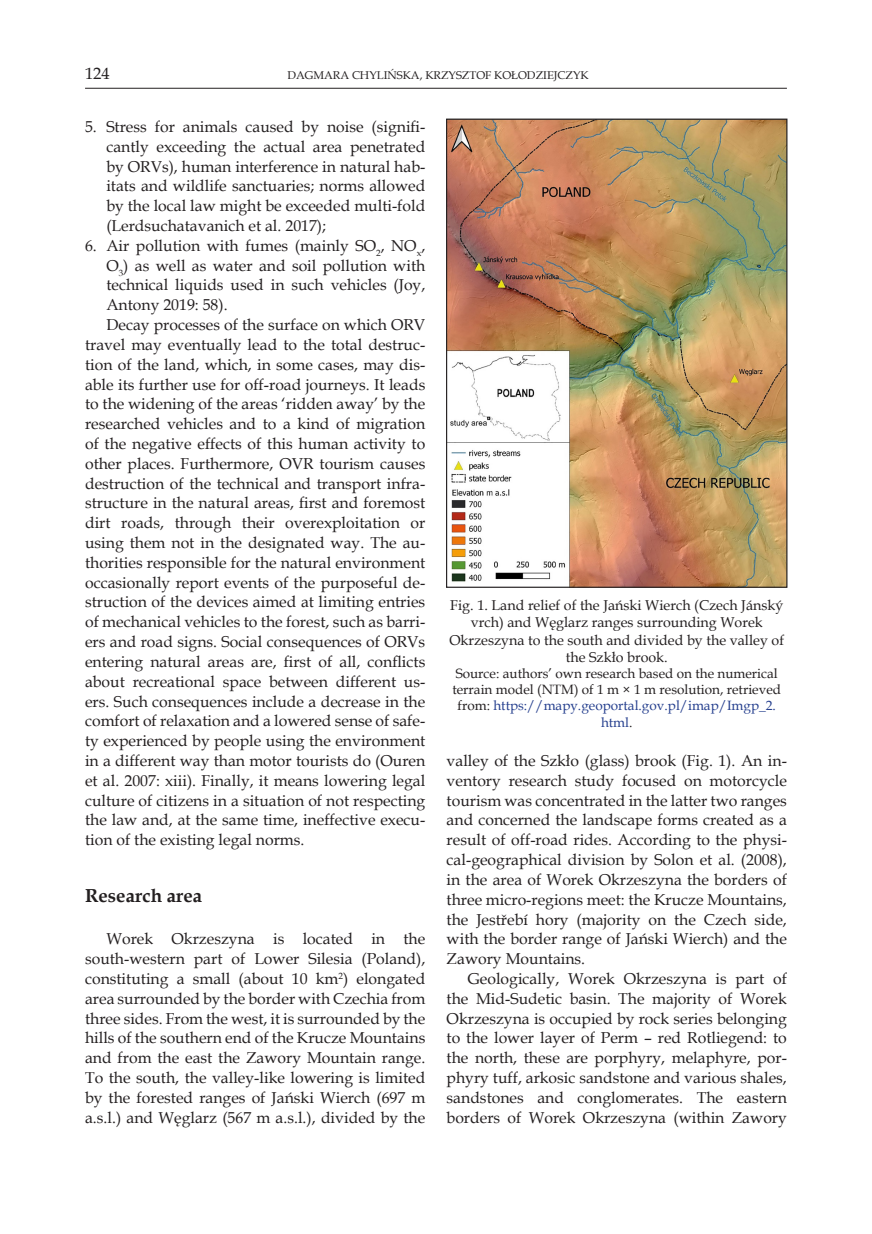
<style>
.page{position:relative;width:872px;height:1234px;background:#fff}
.page>*{position:absolute;margin:0;border:0;box-sizing:border-box;transform-origin:0 0}
.Podtytuł_1{font:700 18.75px "Book Antiqua";color:#231f20}
.t1{font:16.5px "Book Antiqua";color:#231f20}
.Punkt{font:15.75px/19.8px "Book Antiqua";color:#231f20;text-align:justify}
.Podpis_ryciny{font:14.25px/17.1px "Book Antiqua";color:#231f20;text-align:center}
.Objaśnienia_ryciny{font:13.5px/16.2px "Book Antiqua";color:#231f20;text-align:center}
.t2{font:11.25px "Book Antiqua";color:#231f20}
.s1{color:#253f8e}
</style>
<div class="page">
<hr style="left:85px;top:88px;width:702px;height:1px;background:#231f20">
<img style="left:448px;top:120px;width:337px;height:465px">
<div style="left:446px;top:118px;width:341px;height:469px;border:1px solid #231f20"></div>
<p class="t1" style="left:85px;top:62px;width:26px">124</p>
<p class="t2" style="left:287px;top:68px;width:303px">Dagmara Chylińska, Krzysztof Kołodziejczyk</p>
<p class="Punkt" style="left:106px;top:116px;width:320px;text-indent:-21px">5. Stress for animals caused by noise (signifi&shy;cantly exceeding the actual area penetrated by ORVs), human interference in natural hab&shy;itats and wildlife sanctuaries; norms allowed by the local law might be exceeded multi-fold (Lerdsuchatavanich et al. 2017);</p>
<p class="Punkt" style="left:106px;top:235px;width:320px;text-indent:-21px">6. Air pollution with fumes (mainly SO<sub>2</sub>, NO<sub>x</sub>, O<sub>3</sub>) as well as water and soil pollution with technical liquids used in such vehicles (Joy, Antony 2019: 58).</p>
<p class="Punkt" style="left:85px;top:314px;width:342px;text-indent:21px">Decay processes of the surface on which ORV travel may eventually lead to the total destruc&shy;tion of the land, which, in some cases, may dis&shy;able its further use for off-road journeys. It leads to the widening of the areas ‘ridden away’ by the researched vehicles and to a kind of migration of the negative effects of this human activity to other places. Furthermore, OVR tourism causes destruction of the technical and transport infra&shy;structure in the natural areas, first and foremost dirt roads, through their overexploitation or using them not in the designated way. The au&shy;thorities responsible for the natural environment occasionally report events of the purposeful de&shy;struction of the devices aimed at limiting entries of mechanical vehicles to the forest, such as barri&shy;ers and road signs. Social consequences of ORVs entering natural areas are, first of all, conflicts about recreational space between different us&shy;ers. Such consequences include a decrease in the comfort of relaxation and a lowered sense of safe&shy;ty experienced by people using the environment in a different way than motor tourists do (Ouren et al. 2007: xiii). Finally, it means lowering legal culture of citizens in a situation of not respecting the law and, at the same time, ineffective execu&shy;tion of the existing legal norms.</p>
<p class="Podtytuł_1" style="left:85px;top:882px;width:119px">Research area</p>
<p class="Punkt" style="left:85px;top:928px;width:342px;text-indent:21px">Worek Okrzeszyna is located in the south-western part of Lower Silesia (Poland), constituting a small (about 10 km<sup>2</sup>) elongated area surrounded by the border with Czechia from three sides. From the west, it is surrounded by the hills of the southern end of the Krucze Mountains and from the east the Zawory Mountain range.<br>To the south, the valley-like lowering is limited by the forested ranges of Jański Wierch (697 m a.s.l.) and Węglarz (567 m a.s.l.), divided by the</p>
<p class="Podpis_ryciny" style="left:449px;top:596px;width:336px">Fig. 1. Land relief of the Jański Wierch (Czech Jánský vrch) and Węglarz ranges surrounding Worek Okrzeszyna to the south and divided by the valley of the Szkło brook.</p>
<p class="Objaśnienia_ryciny" style="left:452px;top:664px;width:330px">Source: authors’ own research based on the numerical terrain model (NTM) of 1 m × 1 m resolution, retrieved from: <span class="s1">https://mapy.geoportal.gov.pl/imap/Imgp_2. html</span>.</p>
<p class="Punkt" style="left:446px;top:750px;width:342px">valley of the Szkło (glass) brook (Fig. 1). An in&shy;ventory research study focused on motorcycle tourism was concentrated in the latter two ranges and concerned the landscape forms created as a result of off-road rides. According to the physi&shy;cal-geographical division by Solon et al. (2008), in the area of Worek Okrzeszyna the borders of three micro-regions meet: the Krucze Mountains, the Jestřebí hory (majority on the Czech side, with the border range of Jański Wierch) and the Zawory Mountains.</p>
<p class="Punkt" style="left:446px;top:968px;width:342px;text-indent:21px">Geologically, Worek Okrzeszyna is part of the Mid-Sudetic basin. The majority of Worek Okrzeszyna is occupied by rock series belonging to the lower layer of Perm – red Rotliegend: to the north, these are porphyry, melaphyre, por&shy;phyry tuff, arkosic sandstone and various shales, sandstones and conglomerates. The eastern borders of Worek Okrzeszyna (within Zawory</p>
</div>
